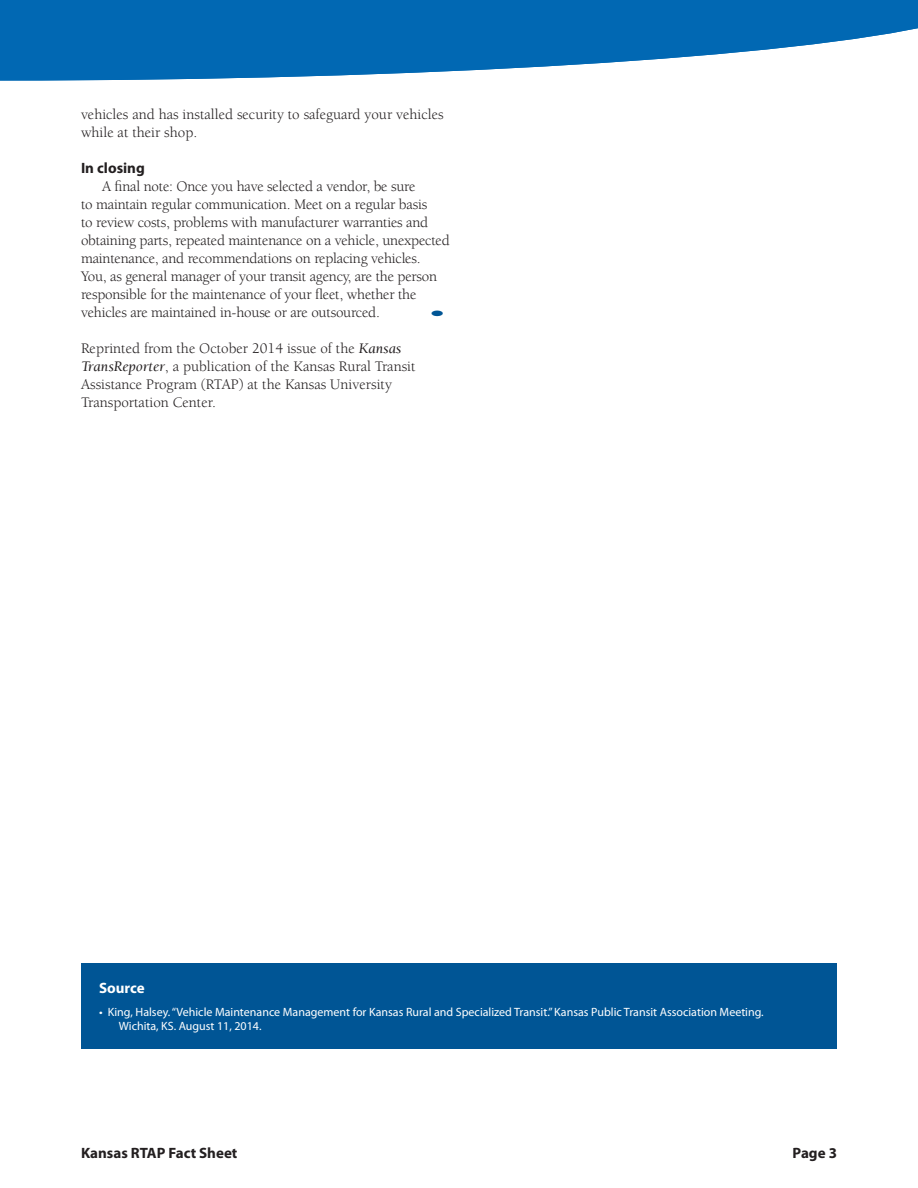
<style>
.page{position:relative;width:918px;height:1188px;background:#fff}
.page>*{position:absolute;margin:0;border:0;box-sizing:border-box;transform-origin:0 0}
.t1{font:21px "Berkeley Std";color:#005595;scale:2 1}
.t2{font:15px/18px "Berkeley Std";letter-spacing:-.015em;color:#231f20}
.t3{font:700 15px "Myriad Pro";color:#231f20}
.t4{font:700 15px "Myriad Pro";color:#fff}
.t5{font:12px "Myriad Pro";color:#fff;scale:1.07 1}
.t6{font:12px "Myriad Pro";color:#fff}
.s1{font-style:italic}
</style>
<div class="page">
<svg style="left:0;top:0;width:918px;height:81px;fill:#0168b3"></svg>
<div style="left:81px;top:963px;width:756px;height:85px;background:#005595"></div>
<p class="t2" style="left:81px;top:105px;width:364px">vehicles and has installed security to safeguard your vehicles while at their shop.</p>
<p class="t3" style="left:81px;top:158px;width:65px">In closing</p>
<p class="t2" style="left:81px;top:177px;width:370px;text-indent:21px">A final note: Once you have selected a vendor, be sure<br>to maintain regular communication. Meet on a regular basis<br>to review costs, problems with manufacturer warranties and obtaining parts, repeated maintenance on a vehicle, unexpected maintenance, and recommendations on replacing vehicles.<br>You, as general manager of your transit agency, are the person responsible for the maintenance of your fleet, whether the vehicles are maintained in-house or are outsourced.</p>
<p class="t1" style="left:427px;top:302px;width:12px">•</p>
<p class="t2" style="left:81px;top:339px;width:336px">Reprinted from the October 2014 issue of the <span class="s1">Kansas TransReporter</span>, a publication of the Kansas Rural Transit Assistance Program (RTAP) at the Kansas University Transportation Center.</p>
<p class="t4" style="left:99px;top:978px;width:47px">Source</p>
<p class="t5" style="left:99px;top:1005px;width:623px">• King, Halsey. “Vehicle Maintenance Management for Kansas Rural and Specialized Transit.” Kansas Public Transit Association Meeting.</p>
<p class="t6" style="left:119px;top:1019px;width:144px">Wichita, KS. August 11, 2014.</p>
<p class="t3" style="left:81px;top:1143px;width:158px">Kansas RTAP Fact Sheet</p>
<p class="t3" style="left:793px;top:1143px;width:46px">Page 3</p>
</div>
